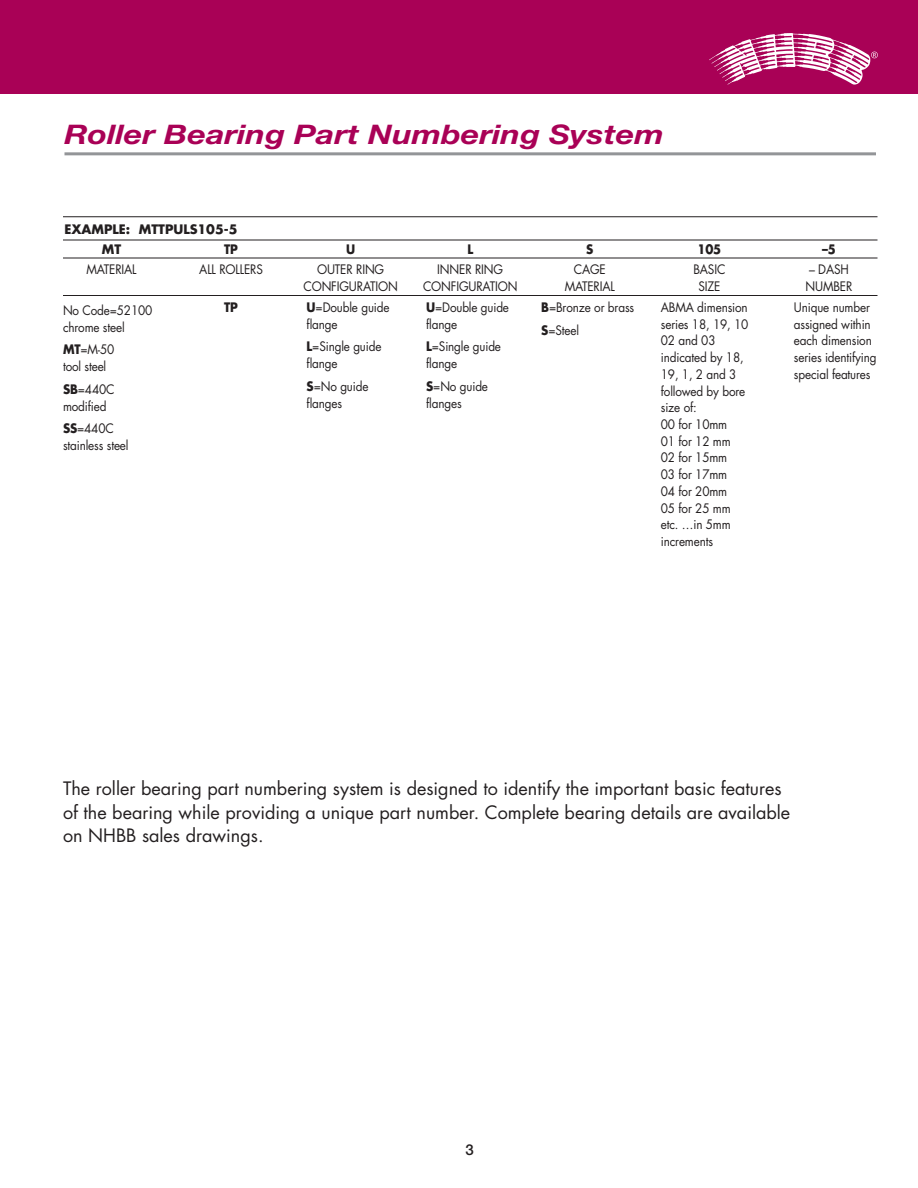
<style>
.page{position:relative;width:918px;height:1188px;background:#fff}
.page>*{position:absolute;margin:0;border:0;box-sizing:border-box;transform-origin:0 0}
.t1{font:italic 700 27px "Helvetica Neue";color:#a90156;scale:1.2 1}
.t2{font:18px/23.7px "Futura";color:#231f20}
.t3{font:500 15px "Helvetica Neue";color:#231f20}
.t4{font:12.75px/16.8px "Futura";letter-spacing:-.01em;color:#231f20;scale:.92 1}
.t5{font:700 12.75px "Futura";color:#231f20}
.t6{font:700 12.75px "Futura";color:#231f20;scale:.92 1}
.s1{font-weight:700}
</style>
<div class="page">
<hr style="left:64px;top:152px;width:812px;height:3px;background:#939598">
<div style="left:0;top:0;width:918px;height:94px;background:#a90156"></div>
<img style="left:709px;top:33px;width:169px;height:52px">
<hr style="left:63px;top:295px;width:815px;height:1px;background:#231f20">
<hr style="left:63px;top:216px;width:815px;height:1px;background:#231f20">
<hr style="left:63px;top:240px;width:815px;height:1px;background:#231f20">
<hr style="left:63px;top:258px;width:815px;height:1px;background:#231f20">
<h1 class="t1" style="left:64px;top:124px;width:501px">Roller Bearing Part Numbering System</h1>
<p class="t5" style="left:64px;top:223px;width:175px">EXAMPLE: MTTPULS105-5</p>
<p class="t5" style="left:102px;top:244px;width:21px">MT</p>
<p class="t4" style="left:86px;top:262px;width:56px">MATERIAL</p>
<p class="t4" style="left:63px;top:303px;width:99px">No Code=52100 chrome steel</p>
<p class="t4" style="left:63px;top:342px;width:57px"><span class="s1">MT</span>=M-50 tool steel</p>
<p class="t4" style="left:63px;top:382px;width:58px"><span class="s1">SB</span>=440C modified</p>
<p class="t4" style="left:63px;top:421px;width:73px"><span class="s1">SS</span>=440C stainless steel</p>
<p class="t6" style="left:224px;top:244px;width:17px">TP</p>
<p class="t4" style="left:199px;top:262px;width:71px">ALL ROLLERS</p>
<p class="t6" style="left:224px;top:301px;width:17px">TP</p>
<p class="t6" style="left:346px;top:244px;width:11px">U</p>
<p class="t4" style="left:303px;top:262px;width:104px;text-align:center">OUTER RING<br>CONFIGURATION</p>
<p class="t4" style="left:307px;top:300px;width:92px"><span class="s1">U</span>=Double guide flange</p>
<p class="t4" style="left:307px;top:339px;width:83px"><span class="s1">L</span>=Single guide flange</p>
<p class="t4" style="left:307px;top:379px;width:69px"><span class="s1">S</span>=No guide flanges</p>
<p class="t6" style="left:467px;top:244px;width:8px">L</p>
<p class="t4" style="left:423px;top:262px;width:104px;text-align:center">INNER RING<br>CONFIGURATION</p>
<p class="t4" style="left:426px;top:300px;width:92px"><span class="s1">U</span>=Double guide flange</p>
<p class="t4" style="left:426px;top:339px;width:83px"><span class="s1">L</span>=Single guide flange</p>
<p class="t4" style="left:426px;top:379px;width:69px"><span class="s1">S</span>=No guide flanges</p>
<p class="t6" style="left:586px;top:244px;width:9px">S</p>
<p class="t4" style="left:565px;top:262px;width:56px;text-align:center">CAGE<br>MATERIAL</p>
<p class="t4" style="left:541px;top:297px;width:103px;line-height:22.8px"><span class="s1">B</span>=Bronze or brass<br><span class="s1">S</span>=Steel</p>
<p class="t6" style="left:697px;top:244px;width:27px">105</p>
<p class="t4" style="left:693px;top:262px;width:36px;text-align:center">BASIC<br>SIZE</p>
<p class="t4" style="left:661px;top:300px;width:97px">ABMA dimension series 18, 19, 10<br>02 and 03 indicated by 18,<br>19, 1, 2 and 3 followed by bore size of:<br>00 for 10mm<br>01 for 12 mm<br>02 for 15mm<br>03 for 17mm<br>04 for 20mm<br>05 for 25 mm etc. …in 5mm increments</p>
<p class="t6" style="left:822px;top:244px;width:16px">–5</p>
<p class="t4" style="left:806px;top:262px;width:52px">– DASH<br>NUMBER</p>
<p class="t4" style="left:794px;top:300px;width:92px">Unique number assigned within each dimension series identifying special features</p>
<h2 class="t2" style="left:63px;top:778px;width:729px">The roller bearing part numbering system is designed to identify the important basic features of the bearing while providing a unique part number. Complete bearing details are available on NHBB sales drawings.</h2>
<p class="t3" style="left:466px;top:1144px;width:10px">3</p>
</div>
